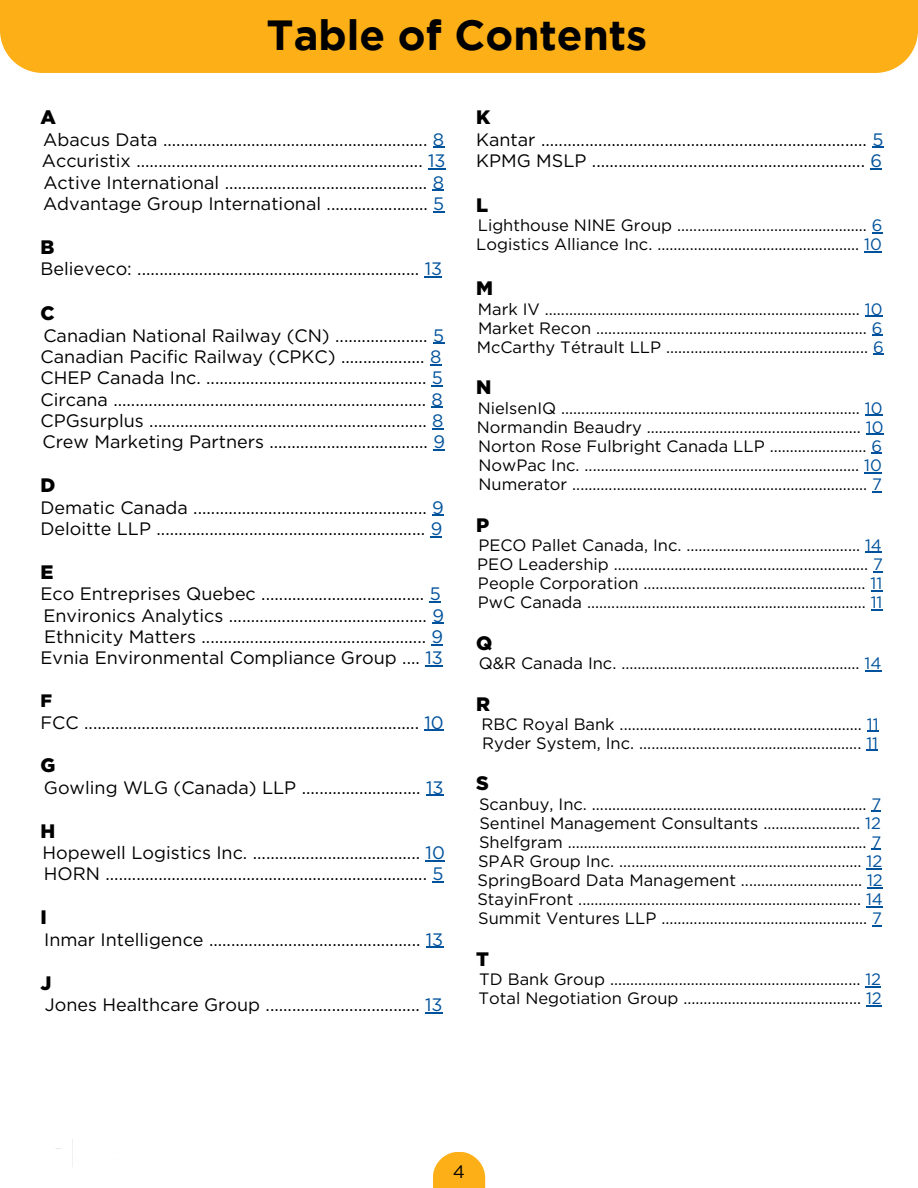
<style>
.page{position:relative;width:918px;height:1188px;background:#fff}
.page>*{position:absolute;margin:0;border:0;box-sizing:border-box;transform-origin:0 0}
.t1{font:700 42px "Gotham";color:#000}
.t2{font:900 19.5px "Gotham";color:#000}
.t3{font:18px "Gotham";color:#000}
.t4{font:900 18px "Gotham";color:#000}
.t5{font:16.5px "Gotham";color:#000}
.s1{color:#00529c}
</style>
<div class="page">
<img style="left:56px;top:1139px;width:17px;height:28px">
<div style="left:433px;top:1152px;width:52px;height:36px;background:#fcaf17"></div>
<div style="left:0;top:0;width:918px;height:73px;background:#fcaf17"></div>
<svg style="left:428px;top:168px;width:18px;height:1px"></svg>
<svg style="left:425px;top:276px;width:17px;height:1px"></svg>
<svg style="left:432px;top:385px;width:11px;height:2px"></svg>
<svg style="left:432px;top:428px;width:12px;height:1px"></svg>
<svg style="left:433px;top:450px;width:12px;height:1px"></svg>
<svg style="left:432px;top:515px;width:12px;height:1px"></svg>
<svg style="left:430px;top:601px;width:11px;height:2px"></svg>
<svg style="left:432px;top:623px;width:12px;height:1px"></svg>
<svg style="left:425px;top:666px;width:18px;height:1px"></svg>
<svg style="left:424px;top:730px;width:20px;height:1px"></svg>
<svg style="left:426px;top:795px;width:18px;height:1px"></svg>
<svg style="left:426px;top:860px;width:19px;height:1px"></svg>
<svg style="left:426px;top:947px;width:17px;height:1px"></svg>
<svg style="left:425px;top:1012px;width:18px;height:1px"></svg>
<svg style="left:870px;top:168px;width:12px;height:1px"></svg>
<svg style="left:872px;top:232px;width:11px;height:2px"></svg>
<svg style="left:864px;top:252px;width:18px;height:1px"></svg>
<svg style="left:865px;top:316px;width:18px;height:1px"></svg>
<svg style="left:865px;top:415px;width:18px;height:1px"></svg>
<svg style="left:866px;top:434px;width:18px;height:1px"></svg>
<svg style="left:864px;top:472px;width:18px;height:1px"></svg>
<svg style="left:865px;top:552px;width:17px;height:1px"></svg>
<svg style="left:871px;top:609px;width:12px;height:1px"></svg>
<svg style="left:865px;top:670px;width:17px;height:1px"></svg>
<svg style="left:867px;top:731px;width:12px;height:1px"></svg>
<svg style="left:866px;top:750px;width:12px;height:1px"></svg>
<svg style="left:867px;top:868px;width:15px;height:1px"></svg>
<svg style="left:867px;top:887px;width:16px;height:1px"></svg>
<svg style="left:866px;top:906px;width:17px;height:1px"></svg>
<svg style="left:872px;top:925px;width:10px;height:2px"></svg>
<svg style="left:865px;top:986px;width:16px;height:1px"></svg>
<svg style="left:866px;top:1005px;width:16px;height:1px"></svg>
<p class="t1" style="left:267px;top:20px;width:382px">Table of Contents</p>
<p class="t2" style="left:41px;top:106px;width:17px">A</p>
<p class="t3" style="left:43px;top:129px;width:402px">Abacus Data ............................................................ <span class="s1">8</span></p>
<p class="t3" style="left:42px;top:151px;width:405px">Accuristix ................................................................. <span class="s1">13</span></p>
<p class="t3" style="left:43px;top:172px;width:402px">Active International .............................................. <span class="s1">8</span></p>
<p class="t3" style="left:43px;top:194px;width:403px">Advantage Group International ....................... <span class="s1">5</span></p>
<p class="t2" style="left:41px;top:236px;width:15px">B</p>
<p class="t3" style="left:41px;top:259px;width:403px">Believeco: ................................................................ <span class="s1">13</span></p>
<p class="t2" style="left:41px;top:302px;width:16px">C</p>
<p class="t3" style="left:43px;top:325px;width:402px">Canadian National Railway (CN) ..................... <span class="s1">5</span></p>
<p class="t3" style="left:41px;top:347px;width:402px">Canadian Pacific Railway (CPKC) ................... <span class="s1">8</span></p>
<p class="t3" style="left:41px;top:368px;width:404px">CHEP Canada Inc. .................................................. <span class="s1">5</span></p>
<p class="t3" style="left:41px;top:389px;width:404px">Circana ....................................................................... <span class="s1">8</span></p>
<p class="t3" style="left:41px;top:411px;width:405px">CPGsurplus ............................................................... <span class="s1">8</span></p>
<p class="t3" style="left:42px;top:432px;width:404px">Crew Marketing Partners .................................... <span class="s1">9</span></p>
<p class="t2" style="left:41px;top:474px;width:16px">D</p>
<p class="t3" style="left:41px;top:497px;width:405px">Dematic Canada ..................................................... <span class="s1">9</span></p>
<p class="t3" style="left:41px;top:519px;width:403px">Deloitte LLP ............................................................. <span class="s1">9</span></p>
<p class="t2" style="left:41px;top:561px;width:15px">E</p>
<p class="t3" style="left:41px;top:584px;width:402px">Eco Entreprises Quebec ..................................... <span class="s1">5</span></p>
<p class="t3" style="left:43px;top:605px;width:402px">Environics Analytics ............................................. <span class="s1">9</span></p>
<p class="t3" style="left:44px;top:627px;width:401px">Ethnicity Matters ................................................... <span class="s1">9</span></p>
<p class="t3" style="left:41px;top:648px;width:404px">Evnia Environmental Compliance Group .... <span class="s1">13</span></p>
<p class="t4" style="left:41px;top:690px;width:13px">F</p>
<p class="t3" style="left:41px;top:712px;width:405px">FCC ............................................................................ <span class="s1">10</span></p>
<p class="t2" style="left:41px;top:754px;width:16px">G</p>
<p class="t3" style="left:44px;top:777px;width:401px">Gowling WLG (Canada) LLP ........................... <span class="s1">13</span></p>
<p class="t2" style="left:41px;top:820px;width:16px">H</p>
<p class="t3" style="left:43px;top:843px;width:404px">Hopewell Logistics Inc. ...................................... <span class="s1">10</span></p>
<p class="t3" style="left:44px;top:864px;width:401px">HORN ......................................................................... <span class="s1">5</span></p>
<p class="t2" style="left:41px;top:906px;width:8px">I</p>
<p class="t3" style="left:44px;top:929px;width:401px">Inmar Intelligence ................................................ <span class="s1">13</span></p>
<p class="t2" style="left:41px;top:971px;width:12px">J</p>
<p class="t3" style="left:45px;top:995px;width:399px">Jones Healthcare Group ................................... <span class="s1">13</span></p>
<p class="t2" style="left:476px;top:106px;width:16px">K</p>
<p class="t3" style="left:476px;top:129px;width:409px">Kantar .......................................................................... <span class="s1">5</span></p>
<p class="t3" style="left:476px;top:151px;width:407px">KPMG MSLP .............................................................. <span class="s1">6</span></p>
<p class="t2" style="left:476px;top:194px;width:14px">L</p>
<p class="t5" style="left:478px;top:216px;width:406px">Lighthouse NINE Group ............................................... <span class="s1">6</span></p>
<p class="t5" style="left:476px;top:235px;width:407px">Logistics Alliance Inc. .................................................. <span class="s1">10</span></p>
<p class="t2" style="left:476px;top:277px;width:18px">M</p>
<p class="t5" style="left:478px;top:300px;width:406px">Mark IV .............................................................................. <span class="s1">10</span></p>
<p class="t5" style="left:478px;top:319px;width:406px">Market Recon ................................................................... <span class="s1">6</span></p>
<p class="t5" style="left:477px;top:338px;width:409px">McCarthy Tétrault LLP .................................................. <span class="s1">6</span></p>
<p class="t2" style="left:476px;top:376px;width:17px">N</p>
<p class="t5" style="left:478px;top:399px;width:406px">NielsenIQ .......................................................................... <span class="s1">10</span></p>
<p class="t5" style="left:477px;top:418px;width:408px">Normandin Beaudry ..................................................... <span class="s1">10</span></p>
<p class="t5" style="left:478px;top:437px;width:406px">Norton Rose Fulbright Canada LLP ........................ <span class="s1">6</span></p>
<p class="t5" style="left:478px;top:456px;width:405px">NowPac Inc. .................................................................... <span class="s1">10</span></p>
<p class="t5" style="left:478px;top:475px;width:405px">Numerator ......................................................................... <span class="s1">7</span></p>
<p class="t2" style="left:476px;top:514px;width:15px">P</p>
<p class="t5" style="left:478px;top:536px;width:405px">PECO Pallet Canada, Inc. ........................................... <span class="s1">14</span></p>
<p class="t5" style="left:477px;top:555px;width:407px">PEO Leadership ............................................................... <span class="s1">7</span></p>
<p class="t5" style="left:478px;top:574px;width:406px">People Corporation ....................................................... <span class="s1">11</span></p>
<p class="t5" style="left:478px;top:593px;width:406px">PwC Canada ..................................................................... <span class="s1">11</span></p>
<p class="t2" style="left:476px;top:632px;width:18px">Q</p>
<p class="t5" style="left:479px;top:654px;width:404px">Q&amp;R Canada Inc. ........................................................... <span class="s1">14</span></p>
<p class="t2" style="left:476px;top:692px;width:16px">R</p>
<p class="t5" style="left:482px;top:715px;width:399px">RBC Royal Bank ............................................................ <span class="s1">11</span></p>
<p class="t5" style="left:482px;top:734px;width:397px">Ryder System, Inc. ....................................................... <span class="s1">11</span></p>
<p class="t2" style="left:476px;top:772px;width:14px">S</p>
<p class="t5" style="left:479px;top:795px;width:404px">Scanbuy, Inc. .................................................................... <span class="s1">7</span></p>
<p class="t5" style="left:479px;top:814px;width:403px">Sentinel Management Consultants ........................ <span class="s1">12</span></p>
<p class="t5" style="left:479px;top:833px;width:404px">Shelfgram .......................................................................... <span class="s1">7</span></p>
<p class="t5" style="left:478px;top:852px;width:406px">SPAR Group Inc. ............................................................ <span class="s1">12</span></p>
<p class="t5" style="left:478px;top:871px;width:407px">SpringBoard Data Management .............................. <span class="s1">12</span></p>
<p class="t5" style="left:477px;top:890px;width:407px">StayinFront ...................................................................... <span class="s1">14</span></p>
<p class="t5" style="left:478px;top:909px;width:405px">Summit Ventures LLP ................................................... <span class="s1">7</span></p>
<p class="t2" style="left:476px;top:948px;width:14px">T</p>
<p class="t5" style="left:479px;top:970px;width:403px">TD Bank Group .............................................................. <span class="s1">12</span></p>
<p class="t5" style="left:479px;top:989px;width:405px">Total Negotiation Group ............................................ <span class="s1">12</span></p>
<p class="t3" style="left:453px;top:1162px;width:14px">4</p>
</div>
